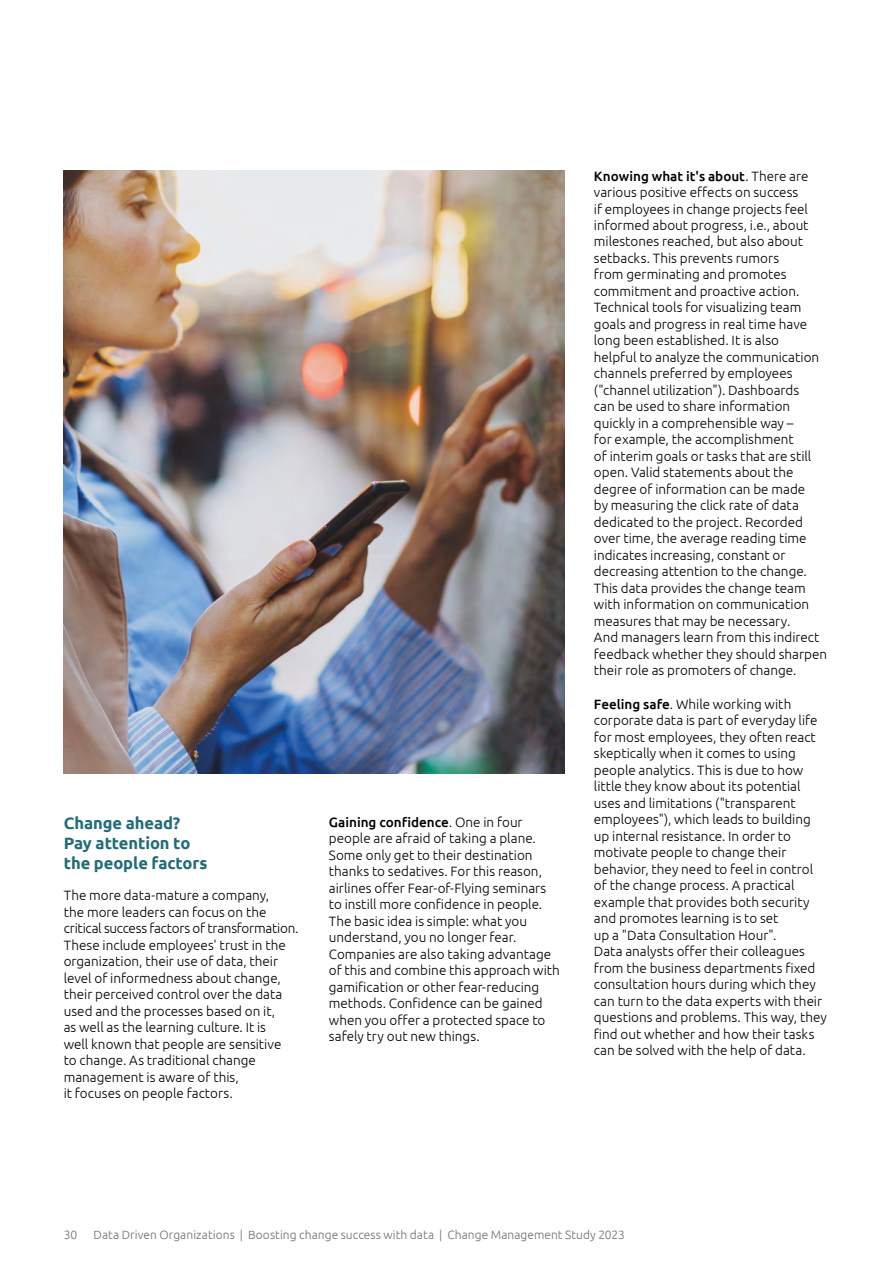
<style>
.page{position:relative;width:893px;height:1263px;background:#fff}
.page>*{position:absolute;margin:0;border:0;box-sizing:border-box;transform-origin:0 0}
.t1{font:700 16.5px/19.8px "Ubuntu";letter-spacing:-.005em;color:#216c78}
.t2{font:300 13.5px/16.5px "Ubuntu";color:#000}
.t3{font:300 12px "Ubuntu";letter-spacing:.005em;color:#706f6f}
.s1{font-weight:500}
</style>
<div class="page">
<img style="left:64px;top:170px;width:500px;height:604px">
<p class="t1" style="left:64px;top:813px;width:145px">Change ahead?<br>Pay attention to the people factors</p>
<p class="t2" style="left:64px;top:887px;width:236px">The more data-mature a company,<br>the more leaders can focus on the critical success factors of transformation.<br>These include employees' trust in the organization, their use of data, their level of informedness about change, their perceived control over the data used and the processes based on it,<br>as well as the learning culture. It is<br>well known that people are sensitive<br>to change. As traditional change management is aware of this,<br>it focuses on people factors.</p>
<p class="t2" style="left:329px;top:813px;width:233px"><span class="s1">Gaining confidence</span>. One in four people are afraid of taking a plane.<br>Some only get to their destination thanks to sedatives. For this reason, airlines offer Fear-of-Flying seminars to instill more confidence in people.<br>The basic idea is simple: what you understand, you no longer fear.<br>Companies are also taking advantage of this and combine this approach with gamification or other fear-reducing methods. Confidence can be gained when you offer a protected space to safely try out new things.</p>
<p class="t2" style="left:594px;top:167px;width:235px"><span class="s1">Knowing what it's about</span>. There are various positive effects on success<br>if employees in change projects feel informed about progress, i.e., about milestones reached, but also about setbacks. This prevents rumors<br>from germinating and promotes commitment and proactive action.<br>Technical tools for visualizing team goals and progress in real time have long been established. It is also<br>helpful to analyze the communication channels preferred by employees ("channel utilization"). Dashboards<br>can be used to share information quickly in a comprehensible way –<br>for example, the accomplishment<br>of interim goals or tasks that are still open. Valid statements about the degree of information can be made<br>by measuring the click rate of data dedicated to the project. Recorded over time, the average reading time indicates increasing, constant or decreasing attention to the change.<br>This data provides the change team with information on communication measures that may be necessary.<br>And managers learn from this indirect feedback whether they should sharpen their role as promoters of change.</p>
<p class="t2" style="left:594px;top:696px;width:234px"><span class="s1">Feeling safe</span>. While working with corporate data is part of everyday life for most employees, they often react skeptically when it comes to using people analytics. This is due to how little they know about its potential uses and limitations ("transparent employees"), which leads to building up internal resistance. In order to motivate people to change their behavior, they need to feel in control of the change process. A practical example that provides both security and promotes learning is to set<br>up a "Data Consultation Hour".<br>Data analysts offer their colleagues from the business departments fixed consultation hours during which they can turn to the data experts with their questions and problems. This way, they find out whether and how their tasks can be solved with the help of data.</p>
<p class="t3" style="left:64px;top:1227px;width:15px">30</p>
<p class="t3" style="left:94px;top:1227px;width:533px">Data Driven Organizations | Boosting change success with data | Change Management Study 2023</p>
</div>
